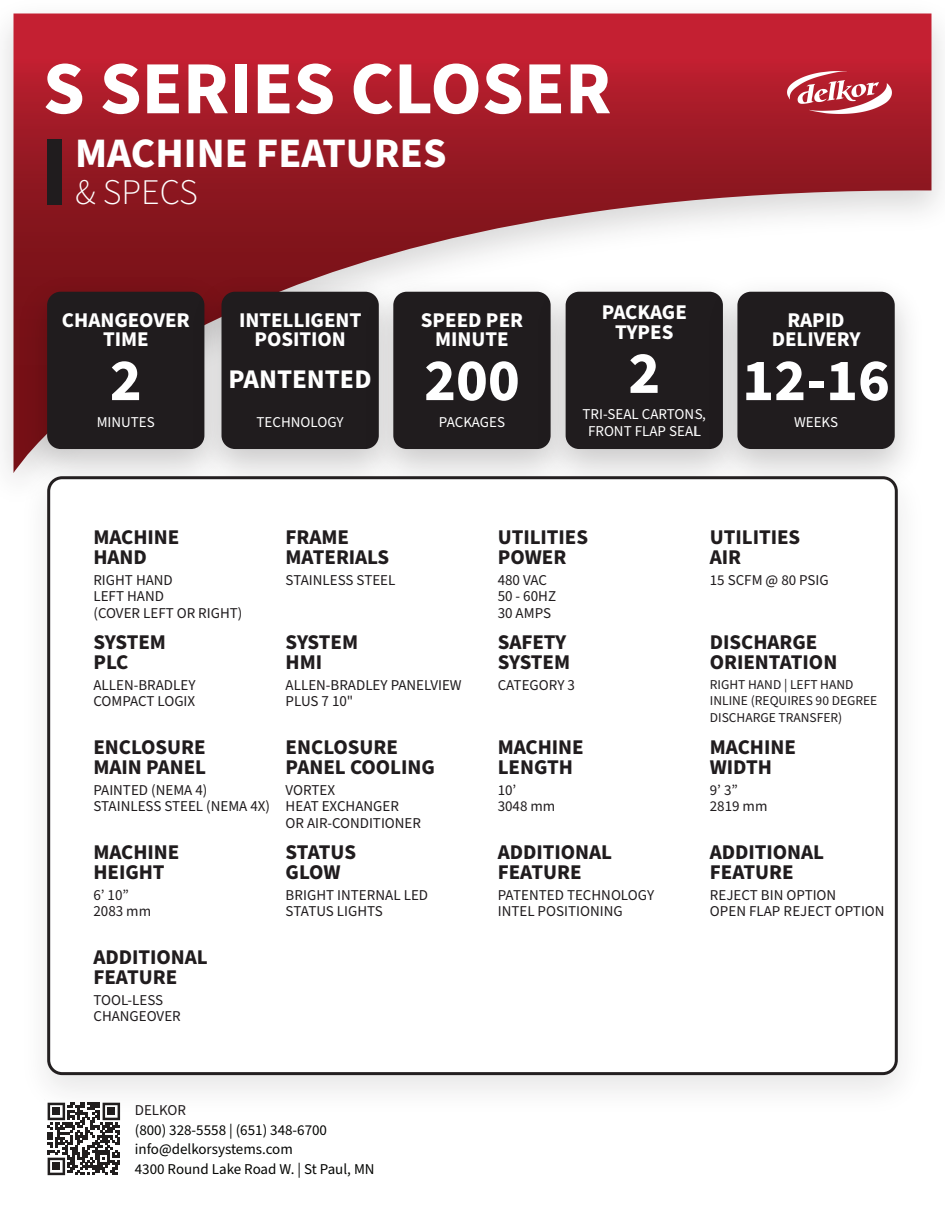
<style>
.page{position:relative;width:945px;height:1215px;background:#fff}
.page>*{position:absolute;margin:0;border:0;box-sizing:border-box;transform-origin:0 0}
.t1{font:700 75px "Source Sans Pro";color:#fff}
.t2{font:700 60px "Source Sans Pro";color:#fff}
.t3{font:700 42px "Source Sans Pro";color:#fff}
.t4{font:300 36px "Source Sans Pro";color:#fff}
.t5{font:700 27px "Source Sans Pro";letter-spacing:-.005em;color:#fff}
.t6{font:700 21px/19.5px "Source Sans Pro";letter-spacing:-.005em;color:#201c1e}
.t7{font:700 21px/19.5px "Source Sans Pro";letter-spacing:-.005em;color:#fff;text-align:center}
.t8{font:15px/16.5px "Source Sans Pro";color:#201c1e}
.t9{font:15px/19.5px "Source Sans Pro";color:#040503}
.t10{font:15px/16.5px "Source Sans Pro";color:#fff;text-align:center}
.t11{font:13.5px/16.5px "Source Sans Pro";color:#201c1e}
</style>
<div class="page">
<svg style="left:14px;top:14px;width:918px;height:249px;background:#ae3742"></svg>
<div style="left:47px;top:139px;width:14px;height:66px;background:#201c1e"></div>
<img style="left:6px;top:263px;width:174px;height:185px">
<div style="left:47px;top:292px;width:157px;height:157px;background:#201c1e;border-radius:14px"></div>
<img style="left:180px;top:263px;width:172px;height:185px">
<div style="left:222px;top:292px;width:157px;height:157px;background:#201c1e;border-radius:14px"></div>
<img style="left:352px;top:263px;width:173px;height:185px">
<div style="left:393px;top:292px;width:158px;height:157px;background:#201c1e;border-radius:14px"></div>
<img style="left:525px;top:263px;width:171px;height:185px">
<div style="left:566px;top:292px;width:157px;height:157px;background:#201c1e;border-radius:14px"></div>
<img style="left:696px;top:263px;width:240px;height:185px">
<div style="left:737px;top:292px;width:158px;height:157px;background:#201c1e;border-radius:14px"></div>
<img style="left:6px;top:448px;width:933px;height:672px">
<div style="left:49px;top:478px;width:847px;height:596px;background:#fff;border-radius:14px"></div>
<div style="left:47px;top:476px;width:851px;height:599px;border:3px solid #231f20;border-radius:14px"></div>
<img style="left:788px;top:71px;width:104px;height:42px">
<svg style="left:44px;top:1100px;width:76px;height:75px"></svg>
<div style="left:53px;top:1163px;width:7px;height:7px;background:#211e1e"></div>
<h1 class="t1" style="left:43px;top:37px;width:570px">S SERIES CLOSER</h1>
<h3 class="t3" style="left:75px;top:124px;width:373px">MACHINE FEATURES</h3>
<h3 class="t4" style="left:75px;top:168px;width:124px">&amp; SPECS</h3>
<h3 class="t7" style="left:62px;top:310px;width:129px">CHANGEOVER<br>TIME</h3>
<h2 class="t2" style="left:110px;top:339px;width:33px">2</h2>
<p class="t10" style="left:97px;top:414px;width:60px">MINUTES</p>
<h3 class="t7" style="left:239px;top:310px;width:124px">INTELLIGENT<br>POSITION</h3>
<h3 class="t5" style="left:229px;top:361px;width:145px">PANTENTED</h3>
<p class="t10" style="left:257px;top:414px;width:89px">TECHNOLOGY</p>
<h3 class="t7" style="left:421px;top:310px;width:104px">SPEED PER<br>MINUTE</h3>
<h2 class="t2" style="left:424px;top:339px;width:97px">200</h2>
<p class="t10" style="left:439px;top:414px;width:68px">PACKAGES</p>
<h3 class="t7" style="left:602px;top:303px;width:87px">PACKAGE<br>TYPES</h3>
<h2 class="t2" style="left:628px;top:332px;width:33px">2</h2>
<p class="t10" style="left:583px;top:407px;width:125px">TRI-SEAL CARTONS,<br>FRONT FLAP SEAL</p>
<h3 class="t7" style="left:772px;top:310px;width:90px">RAPID<br>DELIVERY</h3>
<h2 class="t2" style="left:742px;top:339px;width:149px">12-16</h2>
<p class="t10" style="left:794px;top:414px;width:46px">WEEKS</p>
<h3 class="t6" style="left:93px;top:528px;width:88px">MACHINE<br>HAND</h3>
<h3 class="t6" style="left:286px;top:528px;width:105px">FRAME<br>MATERIALS</h3>
<h3 class="t6" style="left:498px;top:528px;width:92px">UTILITIES<br>POWER</h3>
<h3 class="t6" style="left:710px;top:528px;width:92px">UTILITIES<br>AIR</h3>
<p class="t8" style="left:93px;top:572px;width:150px">RIGHT HAND<br>LEFT HAND<br>(COVER LEFT OR RIGHT)</p>
<p class="t8" style="left:286px;top:572px;width:111px">STAINLESS STEEL</p>
<p class="t8" style="left:498px;top:572px;width:60px">480 VAC<br>50 - 60HZ<br>30 AMPS</p>
<p class="t8" style="left:710px;top:572px;width:120px">15 SCFM @ 80 PSIG</p>
<h3 class="t6" style="left:93px;top:633px;width:74px">SYSTEM<br>PLC</h3>
<h3 class="t6" style="left:286px;top:633px;width:74px">SYSTEM<br>HMI</h3>
<h3 class="t6" style="left:498px;top:633px;width:74px">SAFETY<br>SYSTEM</h3>
<h3 class="t6" style="left:710px;top:633px;width:129px">DISCHARGE<br>ORIENTATION</h3>
<p class="t8" style="left:93px;top:677px;width:104px">ALLEN-BRADLEY<br>COMPACT LOGIX</p>
<p class="t8" style="left:286px;top:677px;width:178px">ALLEN-BRADLEY PANELVIEW<br>PLUS 7 10"</p>
<p class="t8" style="left:498px;top:677px;width:79px">CATEGORY 3</p>
<p class="t11" style="left:710px;top:676px;width:169px">RIGHT HAND | LEFT HAND<br>INLINE (REQUIRES 90 DEGREE<br>DISCHARGE TRANSFER)</p>
<h3 class="t6" style="left:93px;top:738px;width:114px">ENCLOSURE<br>MAIN PANEL</h3>
<h3 class="t6" style="left:286px;top:738px;width:151px">ENCLOSURE<br>PANEL COOLING</h3>
<h3 class="t6" style="left:498px;top:738px;width:88px">MACHINE<br>LENGTH</h3>
<h3 class="t6" style="left:710px;top:738px;width:88px">MACHINE<br>WIDTH</h3>
<p class="t8" style="left:93px;top:782px;width:178px">PAINTED (NEMA 4)<br>STAINLESS STEEL (NEMA 4X)</p>
<p class="t8" style="left:286px;top:782px;width:137px">VORTEX<br>HEAT EXCHANGER<br>OR AIR-CONDITIONER</p>
<p class="t8" style="left:498px;top:782px;width:59px">10’<br>3048 mm</p>
<p class="t8" style="left:710px;top:782px;width:59px">9’ 3”<br>2819 mm</p>
<h3 class="t6" style="left:93px;top:843px;width:88px">MACHINE<br>HEIGHT</h3>
<h3 class="t6" style="left:286px;top:843px;width:72px">STATUS<br>GLOW</h3>
<h3 class="t6" style="left:498px;top:843px;width:116px">ADDITIONAL<br>FEATURE</h3>
<h3 class="t6" style="left:710px;top:843px;width:116px">ADDITIONAL<br>FEATURE</h3>
<p class="t8" style="left:93px;top:887px;width:59px">6’ 10”<br>2083 mm</p>
<p class="t8" style="left:286px;top:887px;width:144px">BRIGHT INTERNAL LED<br>STATUS LIGHTS</p>
<p class="t8" style="left:498px;top:887px;width:158px">PATENTED TECHNOLOGY<br>INTEL POSITIONING</p>
<p class="t8" style="left:710px;top:887px;width:176px">REJECT BIN OPTION<br>OPEN FLAP REJECT OPTION</p>
<h3 class="t6" style="left:93px;top:948px;width:116px">ADDITIONAL<br>FEATURE</h3>
<p class="t8" style="left:93px;top:992px;width:89px">TOOL-LESS<br>CHANGEOVER</p>
<p class="t8" style="left:135px;top:1102px;width:53px">DELKOR</p>
<p class="t9" style="left:135px;top:1120px;width:241px">(800) 328-5558 | (651) 348-6700 info@delkorsystems.com<br>4300 Round Lake Road W. | St Paul, MN</p>
</div>
